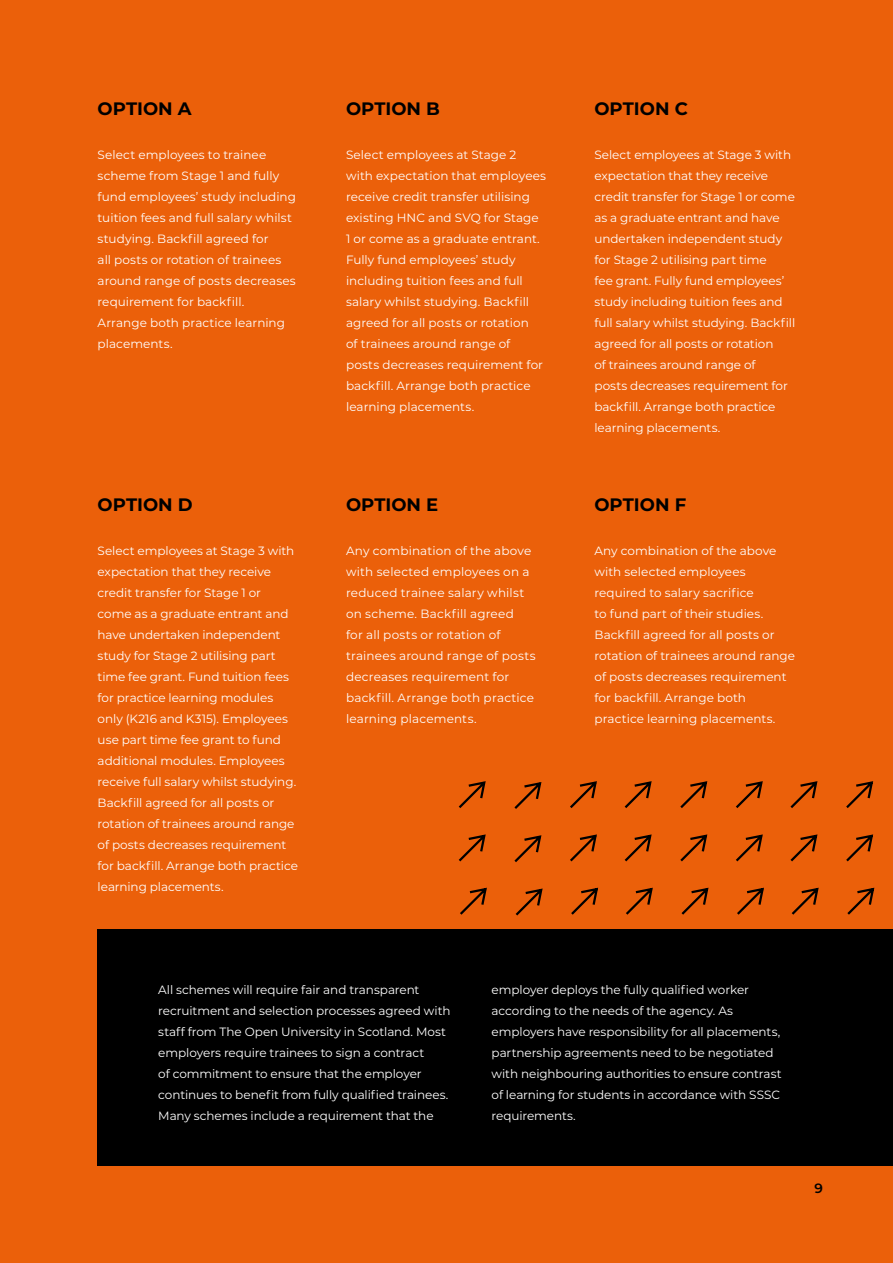
<style>
.page{position:relative;width:893px;height:1263px;background:#eb600a}
.page>*{position:absolute;margin:0;border:0;box-sizing:border-box;transform-origin:0 0}
.t1{font:700 18px "Montserrat";color:#000}
.t2{font:600 13.5px "Montserrat";color:#000}
.t3{font:12px/21px "Montserrat";color:#fff}
</style>
<div class="page">
<div style="left:98px;top:929px;width:795px;height:236px;background:#000"></div>
<svg style="left:458px;top:781px;width:417px;height:135px"></svg>
<h1 class="t1" style="left:98px;top:96px;width:96px">OPTION A</h1>
<p class="t3" style="left:98px;top:144px;width:200px">Select employees to trainee scheme from Stage 1 and fully fund employees’ study including tuition fees and full salary whilst studying. Backfill agreed for<br>all posts or rotation of trainees around range of posts decreases requirement for backfill.<br>Arrange both practice learning placements.</p>
<h1 class="t1" style="left:98px;top:492px;width:97px">OPTION D</h1>
<p class="t3" style="left:98px;top:540px;width:202px">Select employees at Stage 3 with expectation that they receive credit transfer for Stage 1 or come as a graduate entrant and have undertaken independent study for Stage 2 utilising part time fee grant. Fund tuition fees for practice learning modules only (K216 and K315). Employees use part time fee grant to fund additional modules. Employees receive full salary whilst studying.<br>Backfill agreed for all posts or rotation of trainees around range of posts decreases requirement for backfill. Arrange both practice learning placements.</p>
<h1 class="t1" style="left:346px;top:96px;width:96px">OPTION B</h1>
<p class="t3" style="left:346px;top:144px;width:202px">Select employees at Stage 2 with expectation that employees receive credit transfer utilising existing HNC and SVQ for Stage<br>1 or come as a graduate entrant.<br>Fully fund employees’ study including tuition fees and full salary whilst studying. Backfill agreed for all posts or rotation<br>of trainees around range of posts decreases requirement for backfill. Arrange both practice learning placements.</p>
<h1 class="t1" style="left:346px;top:492px;width:94px">OPTION E</h1>
<p class="t3" style="left:346px;top:540px;width:191px">Any combination of the above with selected employees on a reduced trainee salary whilst on scheme. Backfill agreed<br>for all posts or rotation of trainees around range of posts decreases requirement for backfill. Arrange both practice learning placements.</p>
<h1 class="t1" style="left:594px;top:96px;width:95px">OPTION C</h1>
<p class="t3" style="left:594px;top:144px;width:202px">Select employees at Stage 3 with expectation that they receive credit transfer for Stage 1 or come as a graduate entrant and have undertaken independent study for Stage 2 utilising part time<br>fee grant. Fully fund employees’ study including tuition fees and full salary whilst studying. Backfill agreed for all posts or rotation<br>of trainees around range of<br>posts decreases requirement for backfill. Arrange both practice learning placements.</p>
<h1 class="t1" style="left:594px;top:492px;width:93px">OPTION F</h1>
<p class="t3" style="left:594px;top:540px;width:202px">Any combination of the above with selected employees required to salary sacrifice<br>to fund part of their studies.<br>Backfill agreed for all posts or rotation of trainees around range of posts decreases requirement for backfill. Arrange both practice learning placements.</p>
<p class="t3" style="left:158px;top:978px;width:294px">All schemes will require fair and transparent recruitment and selection processes agreed with staff from The Open University in Scotland. Most employers require trainees to sign a contract<br>of commitment to ensure that the employer continues to benefit from fully qualified trainees.<br>Many schemes include a requirement that the</p>
<p class="t3" style="left:492px;top:978px;width:292px">employer deploys the fully qualified worker according to the needs of the agency. As employers have responsibility for all placements, partnership agreements need to be negotiated with neighbouring authorities to ensure contrast of learning for students in accordance with SSSC requirements.</p>
<p class="t2" style="left:814px;top:1178px;width:10px">9</p>
</div>
